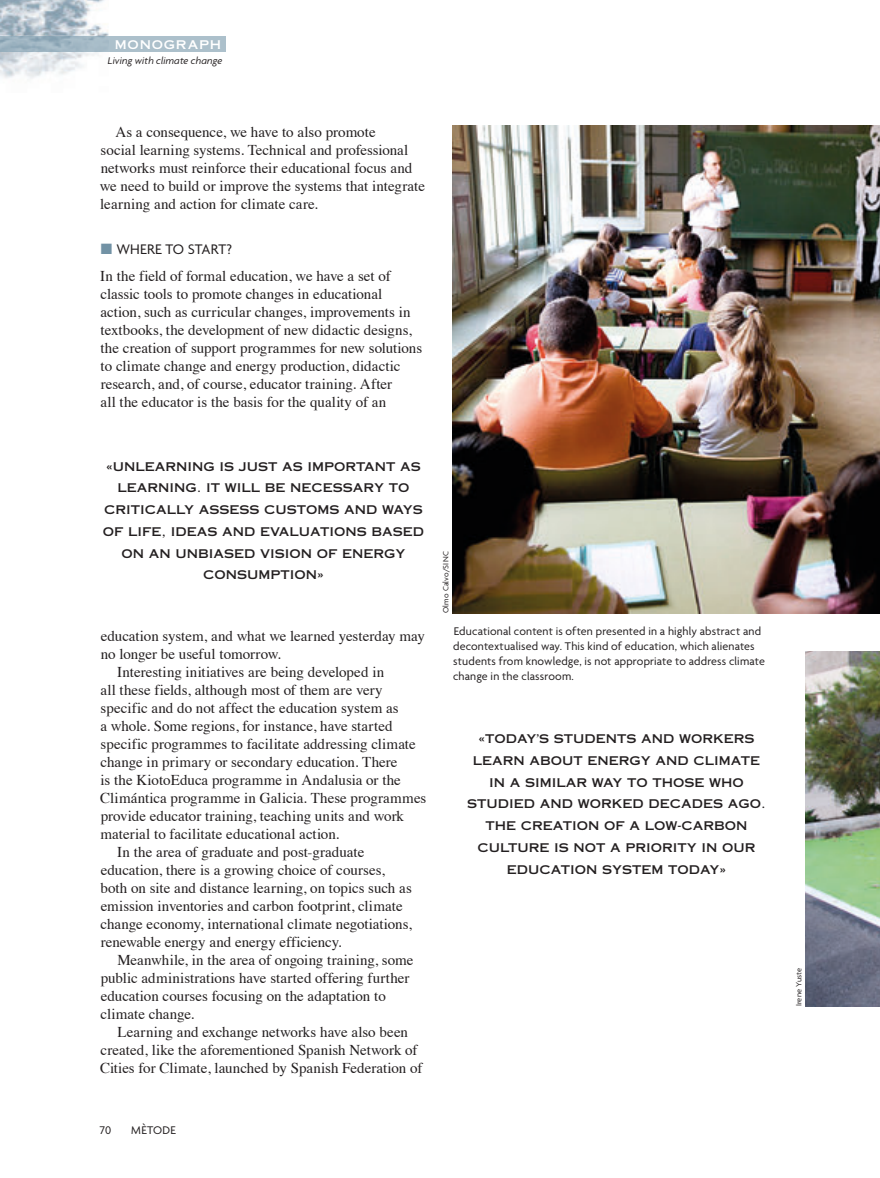
<style>
.page{position:relative;width:880px;height:1178px;background:#fff}
.page>*{position:absolute;margin:0;border:0;box-sizing:border-box;transform-origin:0 0}
.TEXT{font:15px/18px "Times";color:#231f20}
._08_LADILLO_TEXTO{font:15px "Agenda";letter-spacing:.005em;color:#231f20}
._12_DESTACADO{font:12px/21.8px "Copperplate Thirty One AB";color:#231f20;text-align:center}
._09_PEUS_DE_FOTO{font:12px/15px "Agenda";letter-spacing:.015em;color:#231f20}
.t1{font:12px "Copperplate Thirty One AB";letter-spacing:.06em;color:#fff}
.t2{font:italic 10.5px "Agenda";letter-spacing:.01em;color:#231f20}
._15_CREDITOS_FOTOGRA{font:8.25px "Agenda";letter-spacing:.02em;color:#231f20}
.s1{color:#7292a5}
</style>
<div class="page">
<img style="left:0;top:0;width:109px;height:79px">
<div style="left:0;top:36px;width:225px;height:16px;background:#acc0cb"></div>
<img style="left:453px;top:125px;width:427px;height:488px">
<img style="left:806px;top:651px;width:74px;height:355px">
<img style="left:0;top:36px;width:105px;height:16px">
<p class="t1" style="left:115px;top:37px;width:108px">MONOGRAPH</p>
<p class="t2" style="left:108px;top:55px;width:116px">Living with climate change</p>
<p class="TEXT" style="left:100px;top:121px;width:327px;text-indent:16px">As a consequence, we have to also promote<br>social learning systems. Technical and professional networks must reinforce their educational focus and we need to build or improve the systems that integrate learning and action for climate care.</p>
<p class="_08_LADILLO_TEXTO" style="left:101px;top:240px;width:133px"><span class="s1">■</span> WHERE TO START?</p>
<p class="TEXT" style="left:100px;top:265px;width:323px">In the field of formal education, we have a set of classic tools to promote changes in educational action, such as curricular changes, improvements in textbooks, the development of new didactic designs, the creation of support programmes for new solutions to climate change and energy production, didactic research, and, of course, educator training. After<br>all the educator is the basis for the quality of an</p>
<p class="_12_DESTACADO" style="left:103px;top:455px;width:323px">«UNLEARNING IS JUST AS IMPORTANT AS<br>LEARNING. IT WILL BE NECESSARY TO<br>CRITICALLY ASSESS CUSTOMS AND WAYS<br>OF LIFE, IDEAS AND EVALUATIONS BASED<br>ON AN UNBIASED VISION OF ENERGY<br>CONSUMPTION»</p>
<p class="TEXT" style="left:101px;top:625px;width:326px">education system, and what we learned yesterday may no longer be useful tomorrow.</p>
<p class="TEXT" style="left:100px;top:661px;width:328px;text-indent:17px">Interesting initiatives are being developed in<br>all these fields, although most of them are very specific and do not affect the education system as<br>a whole. Some regions, for instance, have started specific programmes to facilitate addressing climate change in primary or secondary education. There<br>is the KiotoEduca programme in Andalusia or the Climántica programme in Galicia. These programmes provide educator training, teaching units and work material to facilitate educational action.</p>
<p class="TEXT" style="left:100px;top:841px;width:313px;text-indent:17px">In the area of graduate and post-graduate education, there is a growing choice of courses, both on site and distance learning, on topics such as emission inventories and carbon footprint, climate change economy, international climate negotiations, renewable energy and energy efficiency.</p>
<p class="TEXT" style="left:101px;top:949px;width:314px;text-indent:17px">Meanwhile, in the area of ongoing training, some public administrations have started offering further education courses focusing on the adaptation to climate change.</p>
<p class="TEXT" style="left:100px;top:1021px;width:324px;text-align:center">Learning and exchange networks have also been created, like the aforementioned Spanish Network of<br>Cities for Climate, launched by Spanish Federation of</p>
<p class="_15_CREDITOS_FOTOGRA" style="left:441px;top:613px;width:63px;rotate:-90deg">Olmo Calvo/SINC</p>
<p class="_09_PEUS_DE_FOTO" style="left:453px;top:623px;width:313px">Educational content is often presented in a highly abstract and decontextualised way. This kind of education, which alienates students from knowledge, is not appropriate to address climate change in the classroom.</p>
<p class="_12_DESTACADO" style="left:467px;top:728px;width:300px">«TODAY’S STUDENTS AND WORKERS<br>LEARN ABOUT ENERGY AND CLIMATE<br>IN A SIMILAR WAY TO THOSE WHO<br>STUDIED AND WORKED DECADES AGO.<br>THE CREATION OF A LOW-CARBON<br>CULTURE IS NOT A PRIORITY IN OUR<br>EDUCATION SYSTEM TODAY»</p>
<p class="_09_PEUS_DE_FOTO" style="left:100px;top:1122px;width:13px">70</p>
<p class="_09_PEUS_DE_FOTO" style="left:131px;top:1122px;width:46px">MÈTODE</p>
<p class="_15_CREDITOS_FOTOGRA" style="left:794px;top:1006px;width:40px;rotate:-90deg">Irene Yuste</p>
</div>
